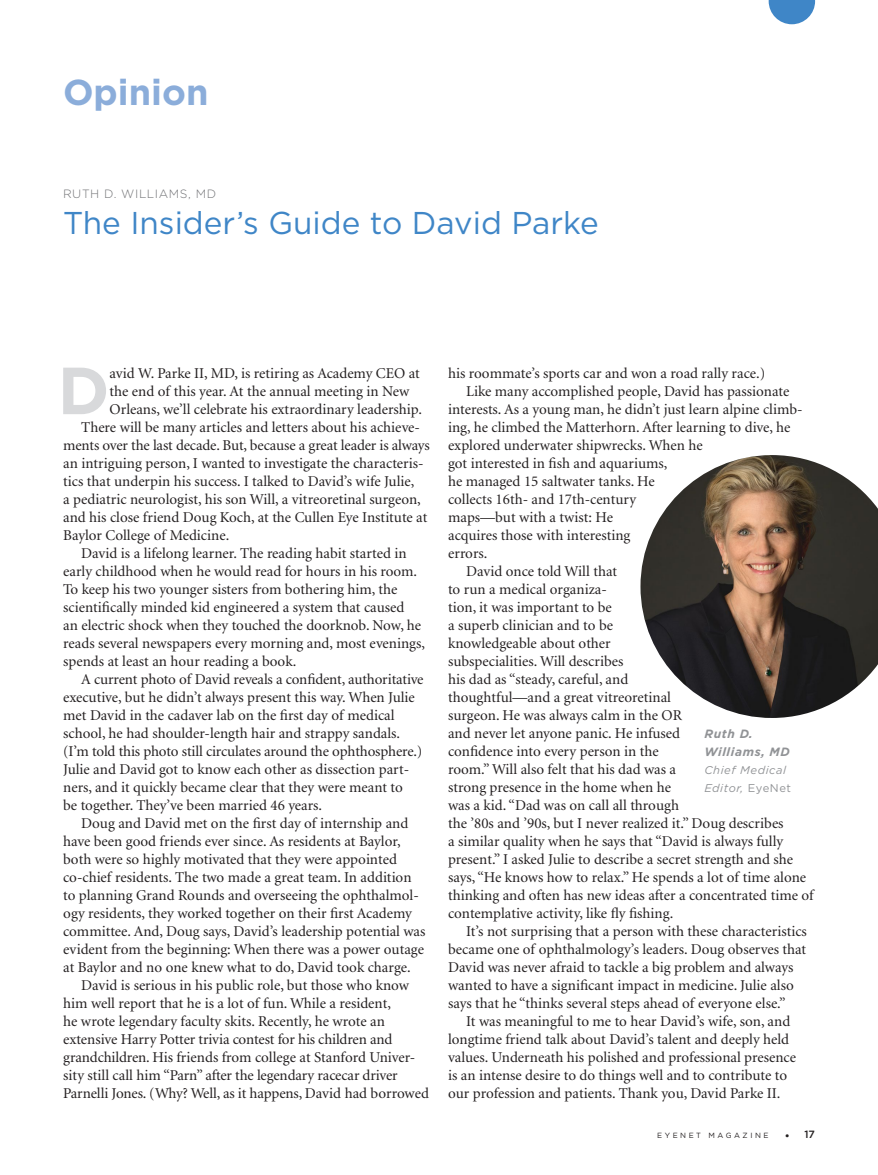
<style>
.page{position:relative;width:878px;height:1175px;background:#fff}
.page>*{position:absolute;margin:0;border:0;box-sizing:border-box;transform-origin:0 0}
.BODY_text_dropcap{font:700 66.45px "Gotham";color:#d8d9db}
.DEPT_Header{font:700 36px "Gotham";color:#8badda}
.DEPT_Headline{font:31.5px "Gotham";color:#3f86c7}
.BODY_text{font:15px/18px "Minion";color:#231f20}
.BODY_text_dropcap-2{font:15px/18px "Minion";color:#231f20}
.VIEW_caption_name{font:italic 700 12px/18px "Gotham";letter-spacing:.05em;color:#919396}
.BODY_text-2{font:300 12px "Gotham";letter-spacing:.05em;color:#717275}
.VIEW_caption_name-2{font:italic 11.25px/18px "Gotham";letter-spacing:.05em;color:#919396}
.t1{font:500 10.5px "Gotham";color:#231f20}
.t2{font:7.5px "Gotham";letter-spacing:.34em;color:#231f20}
.s1{font-style:normal}
.s2{font-weight:300;font-size:12px}
</style>
<div class="page">
<svg style="left:768px;top:0;width:47px;height:24px"></svg>
<img style="left:640px;top:455px;width:238px;height:263px">
<p class="DEPT_Header" style="left:63px;top:69px;width:147px">Opinion</p>
<p class="BODY_text-2" style="left:63px;top:186px;width:155px">RUTH D. WILLIAMS, MD</p>
<p class="DEPT_Headline" style="left:63px;top:203px;width:537px">The Insider’s Guide to David Parke</p>
<p class="BODY_text_dropcap" style="left:58px;top:346px;width:53px">D</p>
<p class="BODY_text_dropcap-2" style="left:110px;top:365px;width:314px">avid W. Parke II, MD, is retiring as Academy CEO at the end of this year. At the annual meeting in New<br>Orleans, we’ll celebrate his extraordinary leadership.</p>
<p class="BODY_text" style="left:63px;top:419px;width:368px;text-indent:18px">There will be many articles and letters about his achieve&shy;ments over the last decade. But, because a great leader is always an intriguing person, I wanted to investigate the characteris&shy;tics that underpin his success. I talked to David’s wife Julie,<br>a pediatric neurologist, his son Will, a vitreoretinal surgeon, and his close friend Doug Koch, at the Cullen Eye Institute at Baylor College of Medicine.</p>
<p class="BODY_text" style="left:63px;top:545px;width:363px;text-indent:18px">David is a lifelong learner. The reading habit started in early childhood when he would read for hours in his room.<br>To keep his two younger sisters from bothering him, the scientifically minded kid engineered a system that caused<br>an electric shock when they touched the doorknob. Now, he reads several newspapers every morning and, most evenings, spends at least an hour reading a book.</p>
<p class="BODY_text" style="left:63px;top:671px;width:362px;text-indent:18px">A current photo of David reveals a confident, authoritative executive, but he didn’t always present this way. When Julie met David in the cadaver lab on the first day of medical school, he had shoulder-length hair and strappy sandals. (I’m told this photo still circulates around the ophthosphere.)<br>Julie and David got to know each other as dissection part&shy;ners, and it quickly became clear that they were meant to<br>be together. They’ve been married 46 years.</p>
<p class="BODY_text" style="left:63px;top:815px;width:364px;text-indent:18px">Doug and David met on the first day of internship and have been good friends ever since. As residents at Baylor, both were so highly motivated that they were appointed co-chief residents. The two made a great team. In addition to planning Grand Rounds and overseeing the ophthalmol&shy;ogy residents, they worked together on their first Academy committee. And, Doug says, David’s leadership potential was evident from the beginning: When there was a power outage at Baylor and no one knew what to do, David took charge.</p>
<p class="BODY_text" style="left:63px;top:977px;width:367px;text-indent:18px">David is serious in his public role, but those who know him well report that he is a lot of fun. While a resident,<br>he wrote legendary faculty skits. Recently, he wrote an extensive Harry Potter trivia contest for his children and grandchildren. His friends from college at Stanford Univer&shy;sity still call him “Parn” after the legendary racecar driver Parnelli Jones. (Why? Well, as it happens, David had borrowed</p>
<p class="BODY_text" style="left:448px;top:365px;width:319px">his roommate’s sports car and won a road rally race.)</p>
<p class="BODY_text" style="left:448px;top:383px;width:356px;text-indent:18px">Like many accomplished people, David has passionate interests. As a young man, he didn’t just learn alpine climb&shy;ing, he climbed the Matterhorn. After learning to dive, he explored underwater shipwrecks. When he<br>got interested in fish and aquariums,<br>he managed 15 saltwater tanks. He<br>collects 16th- and 17th-century<br>maps—but with a twist: He<br>acquires those with interesting<br>errors.</p>
<p class="BODY_text" style="left:448px;top:563px;width:367px;text-indent:18px">David once told Will that<br>to run a medical organiza-<br>tion, it was important to be<br>a superb clinician and to be<br>knowledgeable about other<br>subspecialities. Will describes<br>his dad as “steady, careful, and<br>thoughtful—and a great vitreoretinal<br>surgeon. He was always calm in the OR<br>and never let anyone panic. He infused<br>confidence into every person in the<br>room.” Will also felt that his dad was a<br>strong presence in the home when he<br>was a kid. “Dad was on call all through<br>the ’80s and ’90s, but I never realized it.” Doug describes<br>a similar quality when he says that “David is always fully present.” I asked Julie to describe a secret strength and she says, “He knows how to relax.” He spends a lot of time alone thinking and often has new ideas after a concentrated time of contemplative activity, like fly fishing.</p>
<p class="BODY_text" style="left:448px;top:923px;width:360px;text-indent:18px">It’s not surprising that a person with these characteristics became one of ophthalmology’s leaders. Doug observes that David was never afraid to tackle a big problem and always wanted to have a significant impact in medicine. Julie also says that he “thinks several steps ahead of everyone else.”</p>
<p class="BODY_text" style="left:448px;top:1013px;width:349px;text-indent:18px">It was meaningful to me to hear David’s wife, son, and longtime friend talk about David’s talent and deeply held values. Underneath his polished and professional presence is an intense desire to do things well and to contribute to our profession and patients. Thank you, David Parke II.</p>
<p class="VIEW_caption_name" style="left:704px;top:725px;width:87px">Ruth D.<br>Williams, MD</p>
<p class="VIEW_caption_name-2" style="left:704px;top:761px;width:88px">Chief Medical<br>Editor, <span class="s1">EyeNet</span></p>
<p class="t2" style="left:657px;top:1130px;width:113px">EYENET MAGAZINE</p>
<p class="t1" style="left:784px;top:1127px;width:32px"><span class="s2">•</span> 17</p>
</div>
